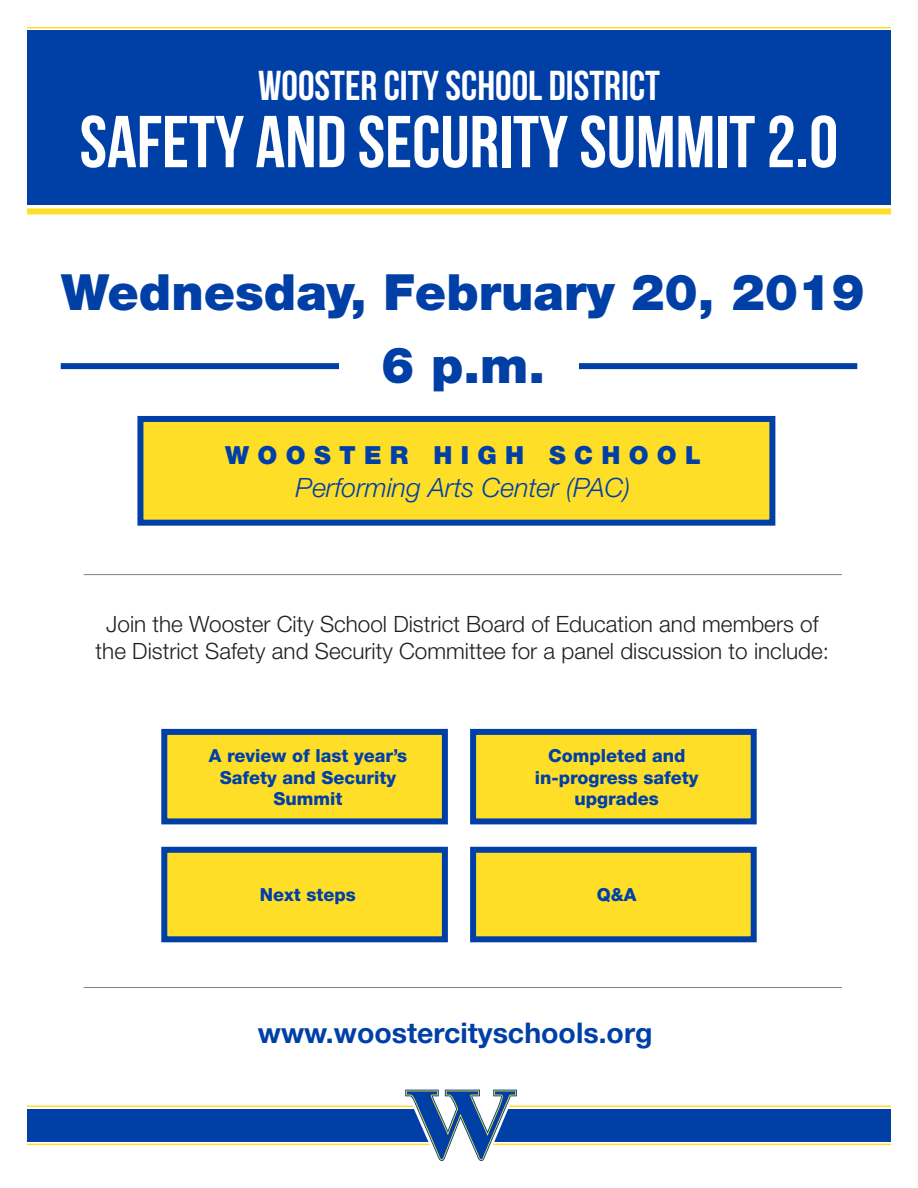
<style>
.page{position:relative;width:918px;height:1188px;background:#fff}
.page>*{position:absolute;margin:0;border:0;box-sizing:border-box;transform-origin:0 0}
.t1{font:700 73.35px "Bebas Neue";color:#fff}
.t2{font:900 49.95px/73.3px "Helvetica Neue";color:#0040a6;text-align:center}
.t3{font:700 41.7px "Bebas Neue";color:#fff}
.t4{font:700 28.5px "Helvetica Neue";color:#0040a6}
.t5{font:italic 300 26.7px "Helvetica Neue";color:#0040a6}
.t6{font:900 25.05px "Helvetica Neue";letter-spacing:.335em;color:#0040a6}
.t7{font:300 22.5px/27px "Helvetica Neue";color:#231f20;text-align:center}
.t8{font:800 18px/21.6px "Helvetica Neue";color:#0040a6;text-align:center}
</style>
<div class="page">
<div style="left:27px;top:1109px;width:864px;height:32px;background:#0040a6"></div>
<hr style="left:27px;top:1144px;width:864px;height:1px;background:#ffde28">
<hr style="left:27px;top:1106px;width:864px;height:1px;background:#ffde28">
<svg style="left:405px;top:1090px;width:112px;height:71px"></svg>
<div style="left:27px;top:30px;width:864px;height:174px;background:#0040a6"></div>
<div style="left:27px;top:208px;width:864px;height:6px;background:#ffde28"></div>
<hr style="left:27px;top:27px;width:864px;height:1px;background:#ffde28">
<hr style="left:84px;top:987px;width:758px;height:1px;background:#7e8083">
<div style="left:137px;top:416px;width:638px;height:110px;background:#ffde28;border:6px solid #0040a6"></div>
<div style="left:61px;top:363px;width:278px;height:6px;background:#0040a6"></div>
<div style="left:579px;top:363px;width:278px;height:6px;background:#0040a6"></div>
<div style="left:161px;top:729px;width:287px;height:95px;background:#ffde28;border:6px solid #0040a6"></div>
<div style="left:161px;top:847px;width:287px;height:95px;background:#ffde28;border:6px solid #0040a6"></div>
<div style="left:470px;top:847px;width:287px;height:95px;background:#ffde28;border:6px solid #0040a6"></div>
<div style="left:470px;top:729px;width:287px;height:95px;background:#ffde28;border:6px solid #0040a6"></div>
<hr style="left:84px;top:574px;width:758px;height:1px;background:#7e8083">
<h3 class="t3" style="left:258px;top:62px;width:403px">WOOSTER CITY SCHOOL DISTRICT</h3>
<h1 class="t1" style="left:80px;top:102px;width:760px">SAFETY AND SECURITY SUMMIT 2.0</h1>
<h2 class="t2" style="left:61px;top:255px;width:805px">Wednesday, February 20, 2019<br>6 p.m.</h2>
<p class="t6" style="left:225px;top:440px;width:477px">WOOSTER HIGH SCHOOL</p>
<p class="t5" style="left:296px;top:472px;width:336px">Performing Arts Center (PAC)</p>
<p class="t7" style="left:96px;top:610px;width:735px">Join the Wooster City School District Board of Education and members of the District Safety and Security Committee for a panel discussion to include:</p>
<p class="t8" style="left:209px;top:745px;width:200px">A review of last year’s<br>Safety and Security<br>Summit</p>
<p class="t8" style="left:535px;top:745px;width:165px">Completed and in-progress safety upgrades</p>
<p class="t8" style="left:260px;top:884px;width:98px">Next steps</p>
<p class="t8" style="left:597px;top:884px;width:41px">Q&amp;A</p>
<p class="t4" style="left:258px;top:1015px;width:396px">www.woostercityschools.org</p>
</div>
